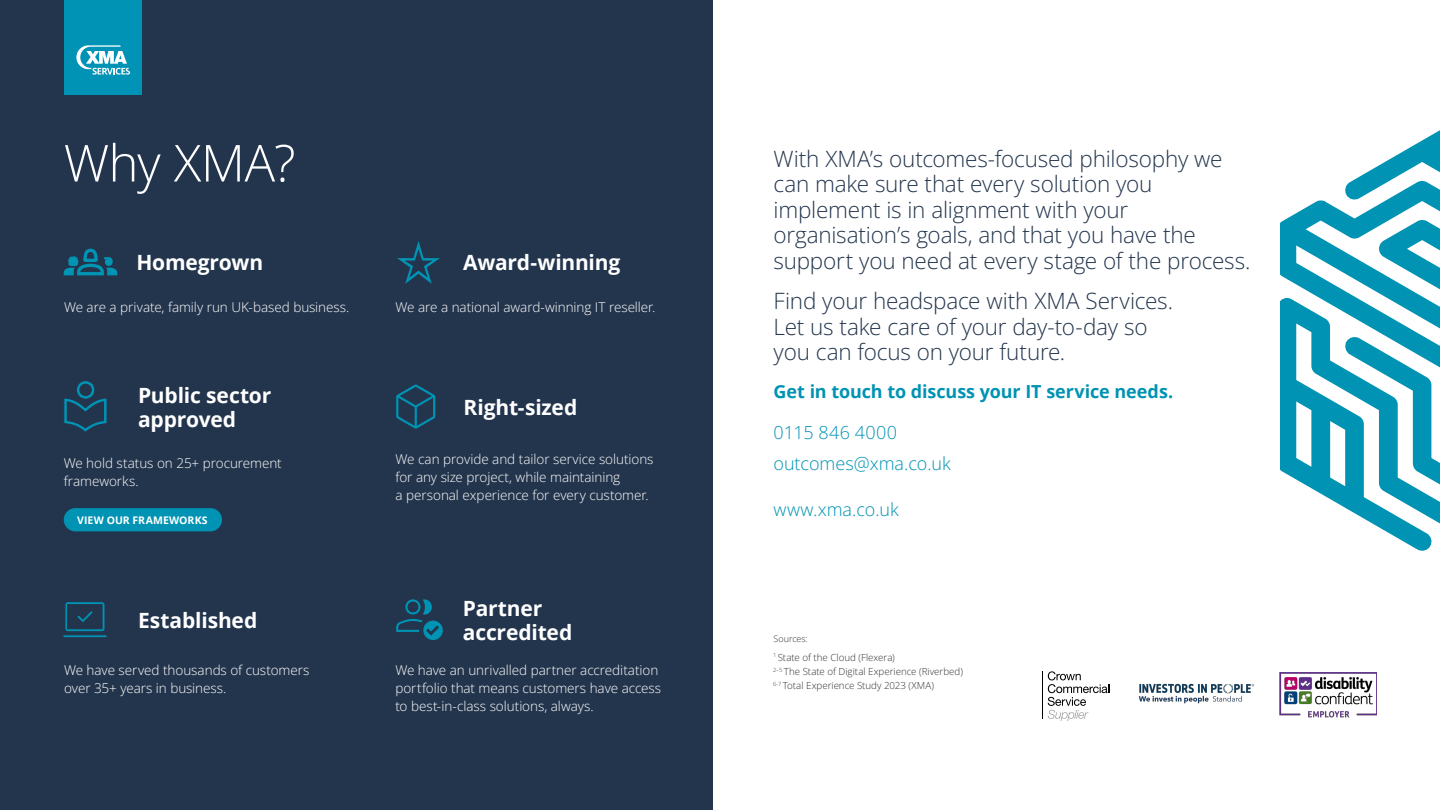
<style>
.page{position:relative;width:1440px;height:810px;background:#fff}
.page>*{position:absolute;margin:0;border:0;box-sizing:border-box;transform-origin:0 0}
.t1{font:51px "Open Sans";letter-spacing:-.01em;color:#fff}
.t2{font:22.5px/25.5px "Open Sans";letter-spacing:-.01em;color:#23354d}
.t3{font:700 21px/24px "Open Sans";letter-spacing:-.01em;color:#fff}
.t4{font:18px/30.8px "Open Sans";color:#0093b3}
.t5{font:700 18px "Open Sans";letter-spacing:-.005em;color:#0093b3}
.t6{font:13.5px/18px "Open Sans";letter-spacing:-.005em;color:#fff}
.t7{font:700 10.5px "Open Sans";letter-spacing:.005em;color:#fff}
.t8{font:9.75px/14.2px "Open Sans";color:#343233}
.t9{font:9px "Open Sans";letter-spacing:-.005em;color:#343233}
</style>
<div class="page">
<div style="left:0;top:0;width:712px;height:810px;background:#23354d"></div>
<svg style="left:1280px;top:130px;width:160px;height:168px"></svg>
<svg style="left:1280px;top:298px;width:99px;height:230px;fill:#0093b3"></svg>
<svg style="left:1379px;top:200px;width:61px;height:351px"></svg>
<img style="left:1280px;top:673px;width:97px;height:45px">
<img style="left:1138px;top:683px;width:116px;height:21px">
<hr style="left:1042px;top:671px;width:1px;height:48px;background:#000">
<svg style="left:1048px;top:671px;width:61px;height:50px"></svg>
<svg style="left:396px;top:599px;width:47px;height:41px"></svg>
<svg style="left:63px;top:602px;width:44px;height:36px"></svg>
<svg style="left:64px;top:249px;width:53px;height:26px"></svg>
<svg style="left:397px;top:241px;width:43px;height:43px"></svg>
<svg style="left:64px;top:381px;width:43px;height:51px"></svg>
<div style="left:64px;top:508px;width:158px;height:23px;background:#0093b3;border-radius:12px"></div>
<svg style="left:396px;top:384px;width:40px;height:45px"></svg>
<div style="left:64px;top:0;width:78px;height:94px;background:#0093b4"></div>
<svg style="left:76px;top:45px;width:54px;height:30px"></svg>
<h1 class="t1" style="left:64px;top:128px;width:233px">Why XMA?</h1>
<h3 class="t3" style="left:136px;top:250px;width:128px">Homegrown</h3>
<h3 class="t3" style="left:463px;top:250px;width:159px">Award-winning</h3>
<p class="t6" style="left:64px;top:298px;width:287px">We are a private, family run UK-based business.</p>
<h3 class="t3" style="left:138px;top:382px;width:135px">Public sector approved</h3>
<p class="t6" style="left:64px;top:453px;width:220px">We hold status on 25+ procurement frameworks.</p>
<p class="t7" style="left:77px;top:513px;width:132px">VIEW OUR FRAMEWORKS</p>
<p class="t6" style="left:396px;top:298px;width:261px">We are a national award-winning IT reseller.</p>
<h3 class="t3" style="left:464px;top:394px;width:115px">Right-sized</h3>
<p class="t6" style="left:396px;top:449px;width:260px">We can provide and tailor service solutions for any size project, while maintaining<br>a personal experience for every customer.</p>
<h3 class="t3" style="left:138px;top:608px;width:121px">Established</h3>
<h3 class="t3" style="left:463px;top:596px;width:111px">Partner accredited</h3>
<p class="t6" style="left:64px;top:661px;width:247px">We have served thousands of customers over 35+ years in business.</p>
<p class="t6" style="left:395px;top:661px;width:267px">We have an unrivalled partner accreditation portfolio that means customers have access to best-in-class solutions, always.</p>
<h2 class="t2" style="left:774px;top:145px;width:478px">With XMA’s outcomes-focused philosophy we can make sure that every solution you implement is in alignment with your organisation’s goals, and that you have the support you need at every stage of the process.</h2>
<h2 class="t2" style="left:774px;top:288px;width:401px">Find your headspace with XMA Services.<br>Let us take care of your day-to-day so you can focus on your future.</h2>
<h3 class="t5" style="left:774px;top:379px;width:401px">Get in touch to discuss your IT service needs.</h3>
<h3 class="t4" style="left:774px;top:417px;width:179px">0115 846 4000 outcomes@xma.co.uk</h3>
<h3 class="t4" style="left:774px;top:494px;width:127px">www.xma.co.uk</h3>
<p class="t9" style="left:774px;top:633px;width:36px">Sources:</p>
<p class="t8" style="left:773px;top:650px;width:192px"><sup>1</sup> State of the Cloud (Flexera)<br><sup>2–5</sup> The State of Digital Experience (Riverbed)<br><sup>6-7</sup> Total Experience Study 2023 (XMA)</p>
</div>
